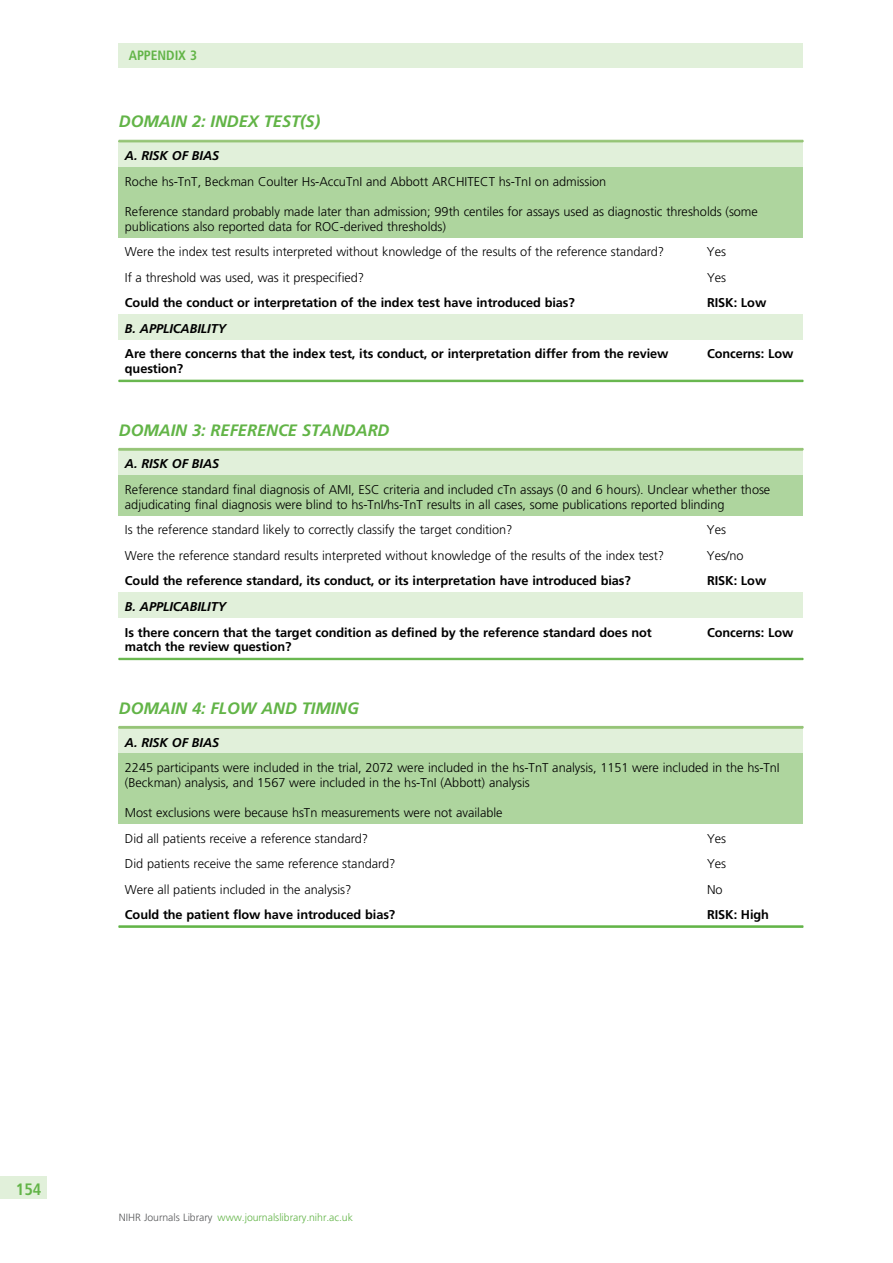
<style>
.page{position:relative;width:893px;height:1263px;background:#fff}
.page>*{position:absolute;margin:0;border:0;box-sizing:border-box;transform-origin:0 0}
.t1{font:16.5px "Adv TT1 a 8 a 9 c 4 a.BI";color:#62b447}
.t2{font:16.5px "Adv TT24 c 3 cae 3.B";color:#62b447}
.t3{font:13.5px "Adv TT24 c 3 cae 3.B";color:#62b447}
.t4{font:12.75px/15px "Adv T Tebabd 7 da";color:#000}
.t5{font:12.75px/15px "Adv TT6 c 1 def 61.B";color:#000}
.t6{font:12.75px "Adv TT1 a 8 a 9 c 4 a.BI";color:#000}
.t7{font:10.5px "Adv T Tebabd 7 da";color:#62b447}
.s1{color:#58595b}
</style>
<div class="page">
<div style="left:119px;top:142px;width:684px;height:25px;background:#e1f0da"></div>
<div style="left:119px;top:167px;width:684px;height:71px;background:#aed59e"></div>
<div style="left:119px;top:314px;width:684px;height:26px;background:#e1f0da"></div>
<div style="left:119px;top:450px;width:684px;height:25px;background:#e1f0da"></div>
<div style="left:119px;top:475px;width:684px;height:41px;background:#aed59e"></div>
<div style="left:119px;top:592px;width:684px;height:26px;background:#e1f0da"></div>
<div style="left:119px;top:728px;width:684px;height:25px;background:#e1f0da"></div>
<div style="left:119px;top:753px;width:684px;height:71px;background:#aed59e"></div>
<hr style="left:119px;top:140px;width:684px;height:2px;background:#95c476">
<div style="left:119px;top:142px;width:684px;height:1px;background:#95c476;border:1px solid #95c476"></div>
<hr style="left:119px;top:380px;width:684px;height:2px;background:#62b447">
<hr style="left:119px;top:448px;width:684px;height:2px;background:#95c476">
<div style="left:119px;top:450px;width:684px;height:1px;background:#95c476;border:1px solid #95c476"></div>
<hr style="left:119px;top:658px;width:684px;height:2px;background:#62b447">
<hr style="left:119px;top:726px;width:684px;height:2px;background:#95c476">
<div style="left:119px;top:728px;width:684px;height:1px;background:#95c476;border:1px solid #95c476"></div>
<hr style="left:119px;top:926px;width:684px;height:1px;background:#62b447">
<div style="left:119px;top:44px;width:684px;height:24px;background:#e1f0da"></div>
<div style="left:0;top:1176px;width:47px;height:23px;background:#e1f0da"></div>
<p class="t3" style="left:129px;top:51px;width:70px">APPENDIX 3</p>
<p class="t1" style="left:119px;top:115px;width:203px">DOMAIN 2: INDEX TEST(S)</p>
<p class="t6" style="left:125px;top:151px;width:96px">A. RISK OF BIAS</p>
<p class="t4" style="left:125px;top:175px;width:483px">Roche hs-TnT, Beckman Coulter Hs-AccuTnI and Abbott ARCHITECT hs-TnI on admission</p>
<p class="t4" style="left:125px;top:205px;width:634px">Reference standard probably made later than admission; 99th centiles for assays used as diagnostic thresholds (some publications also reported data for ROC-derived thresholds)</p>
<p class="t4" style="left:125px;top:246px;width:541px">Were the index test results interpreted without knowledge of the results of the reference standard?</p>
<p class="t4" style="left:707px;top:246px;width:20px">Yes</p>
<p class="t4" style="left:125px;top:271px;width:241px">If a threshold was used, was it prespecified?</p>
<p class="t4" style="left:707px;top:271px;width:20px">Yes</p>
<p class="t5" style="left:125px;top:296px;width:451px">Could the conduct or interpretation of the index test have introduced bias?</p>
<p class="t5" style="left:707px;top:296px;width:61px">RISK: Low</p>
<p class="t6" style="left:125px;top:323px;width:103px">B. APPLICABILITY</p>
<p class="t5" style="left:125px;top:348px;width:545px">Are there concerns that the index test, its conduct, or interpretation differ from the review question?</p>
<p class="t5" style="left:707px;top:348px;width:88px">Concerns: Low</p>
<p class="t1" style="left:119px;top:423px;width:272px">DOMAIN 3: REFERENCE STANDARD</p>
<p class="t6" style="left:125px;top:459px;width:96px">A. RISK OF BIAS</p>
<p class="t4" style="left:125px;top:483px;width:647px">Reference standard final diagnosis of AMI, ESC criteria and included cTn assays (0 and 6 hours). Unclear whether those adjudicating final diagnosis were blind to hs-TnI/hs-TnT results in all cases, some publications reported blinding</p>
<p class="t4" style="left:125px;top:523px;width:389px">Is the reference standard likely to correctly classify the target condition?</p>
<p class="t4" style="left:707px;top:523px;width:20px">Yes</p>
<p class="t4" style="left:125px;top:549px;width:541px">Were the reference standard results interpreted without knowledge of the results of the index test?</p>
<p class="t4" style="left:707px;top:549px;width:38px">Yes/no</p>
<p class="t5" style="left:125px;top:575px;width:507px">Could the reference standard, its conduct, or its interpretation have introduced bias?</p>
<p class="t5" style="left:707px;top:575px;width:61px">RISK: Low</p>
<p class="t6" style="left:125px;top:601px;width:103px">B. APPLICABILITY</p>
<p class="t5" style="left:125px;top:626px;width:528px">Is there concern that the target condition as defined by the reference standard does not match the review question?</p>
<p class="t5" style="left:707px;top:626px;width:88px">Concerns: Low</p>
<p class="t1" style="left:119px;top:701px;width:242px">DOMAIN 4: FLOW AND TIMING</p>
<p class="t6" style="left:125px;top:737px;width:96px">A. RISK OF BIAS</p>
<p class="t4" style="left:125px;top:761px;width:656px">2245 participants were included in the trial, 2072 were included in the hs-TnT analysis, 1151 were included in the hs-TnI (Beckman) analysis, and 1567 were included in the hs-TnI (Abbott) analysis</p>
<p class="t4" style="left:125px;top:801px;width:379px;line-height:25.5px">Most exclusions were because hsTn measurements were not available<br>Did all patients receive a reference standard?</p>
<p class="t4" style="left:707px;top:832px;width:20px">Yes</p>
<p class="t4" style="left:125px;top:857px;width:272px">Did patients receive the same reference standard?</p>
<p class="t4" style="left:707px;top:857px;width:20px">Yes</p>
<p class="t4" style="left:125px;top:883px;width:228px">Were all patients included in the analysis?</p>
<p class="t4" style="left:707px;top:883px;width:17px">No</p>
<p class="t5" style="left:125px;top:908px;width:272px">Could the patient flow have introduced bias?</p>
<p class="t5" style="left:707px;top:908px;width:63px">RISK: High</p>
<p class="t2" style="left:16px;top:1183px;width:27px">154</p>
<p class="t7" style="left:119px;top:1213px;width:236px"><span class="s1">NIHR Journals Library</span> www.journalslibrary.nihr.ac.uk</p>
</div>
